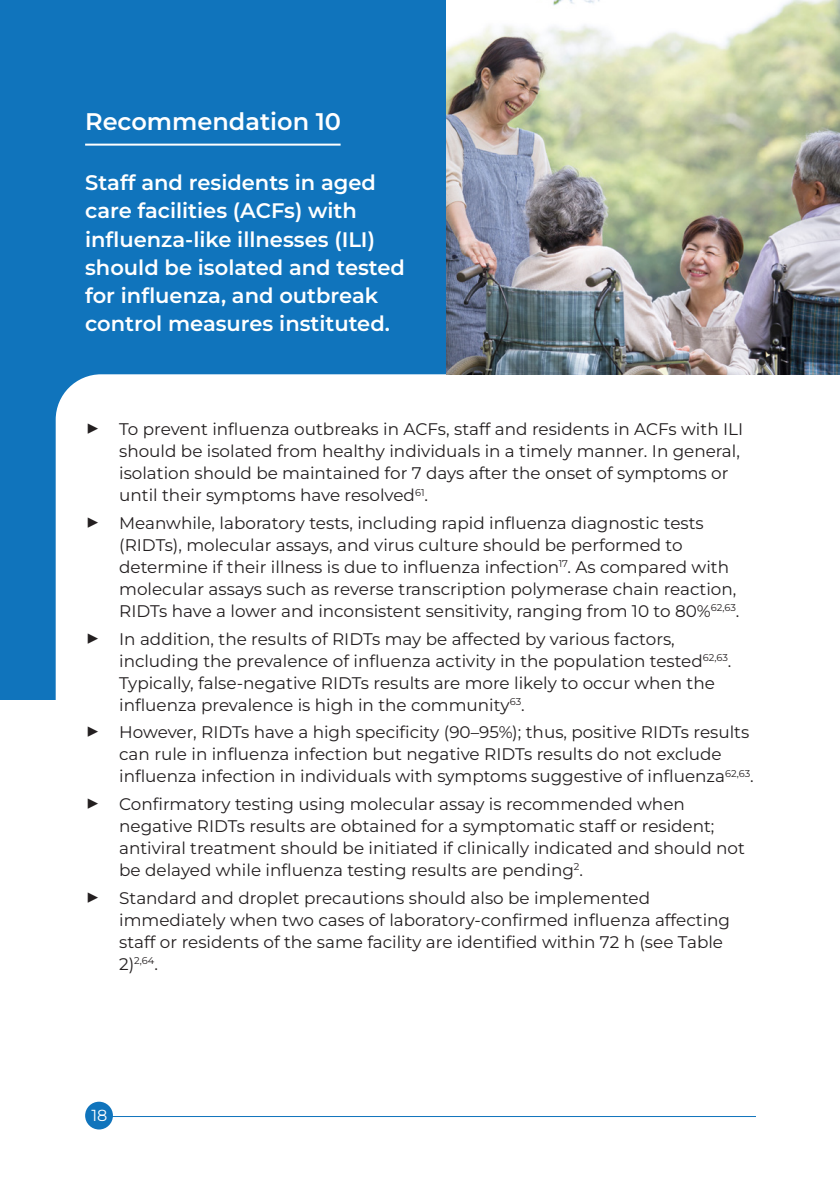
<style>
.page{position:relative;width:840px;height:1191px;background:#fff}
.page>*{position:absolute;margin:0;border:0;box-sizing:border-box;transform-origin:0 0}
.t1{font:600 24px "Montserrat";color:#fff}
.t2{font:600 21px/28px "Montserrat";color:#fff}
.t3{font:16.8px/22px "Montserrat";color:#231f20}
.t4{font:16px "Montserrat";color:#fff}
.t5{font:9.8px "Montserrat";color:#231f20}
.s1{font-size:24px}
.s2{font-size:16.8px}
</style>
<div class="page">
<hr style="left:103px;top:1116px;width:652px;height:1px;background:#1074bc">
<div style="left:85px;top:1101px;width:28px;height:28px;background:#1074bc;border-radius:50%"></div>
<div style="left:0;top:0;width:839px;height:699px;background:#1074bc"></div>
<div style="left:56px;top:374px;width:783px;height:325px;background:#fff"></div>
<hr style="left:85px;top:144px;width:255px;height:2px;background:#fff">
<img style="left:446px;top:0;width:393px;height:374px">
<p class="t1" style="left:85px;top:106px;width:257px">Recommendation 10</p>
<p class="t2" style="left:85px;top:168px;width:321px">Staff and residents in aged care facilities (ACFs) with influenza‑like illnesses (ILI) should be isolated and tested for influenza, and outbreak control measures instituted.</p>
<p class="t3" style="left:119px;top:418px;width:625px;text-indent:-34px"><span class="s1">▶</span> To prevent influenza outbreaks in ACFs, staff and residents in ACFs with ILI should be isolated from healthy individuals in a timely manner. In general, isolation should be maintained for 7 days after the onset of symptoms or until their symptoms have resolved<sup>61</sup>.</p>
<p class="t3" style="left:119px;top:511px;width:621px;text-indent:-34px"><span class="s1">▶</span> Meanwhile, laboratory tests, including rapid influenza diagnostic tests (RIDTs), molecular assays, and virus culture should be performed to determine if their illness is due to influenza infection<sup>17</sup>. As compared with molecular assays such as reverse transcription polymerase chain reaction, RIDTs have a lower and inconsistent sensitivity, ranging from 10 to 80%<sup>62,63</sup>.</p>
<p class="t3" style="left:119px;top:627px;width:613px;text-indent:-34px"><span class="s1">▶</span> In addition, the results of RIDTs may be affected by various factors, including the prevalence of influenza activity in the population tested<sup>62,63</sup>.<br>Typically, false-negative RIDTs results are more likely to occur when the influenza prevalence is high in the community<sup>63</sup>.</p>
<p class="t3" style="left:119px;top:721px;width:635px;text-indent:-34px"><span class="s1">▶</span> However, RIDTs have a high specificity (90–95%); thus, positive RIDTs results can rule in influenza infection but negative RIDTs results do not exclude influenza infection in individuals with symptoms suggestive of influenza<sup>62,63</sup>.</p>
<p class="t3" style="left:119px;top:792px;width:627px;text-indent:-34px"><span class="s1">▶</span> Confirmatory testing using molecular assay is recommended when negative RIDTs results are obtained for a symptomatic staff or resident; antiviral treatment should be initiated if clinically indicated and should not be delayed while influenza testing results are pending<sup>2</sup>.</p>
<p class="t3" style="left:119px;top:886px;width:612px;text-indent:-34px"><span class="s1">▶</span> Standard and droplet precautions should also be implemented immediately when two cases of laboratory-confirmed influenza affecting staff or residents of the same facility are identified within 72 h (see Table</p>
<p class="t5" style="left:119px;top:954px;width:40px"><span class="s2">2)</span>2,64<span class="s2">.</span></p>
<p class="t4" style="left:91px;top:1105px;width:17px">18</p>
</div>
